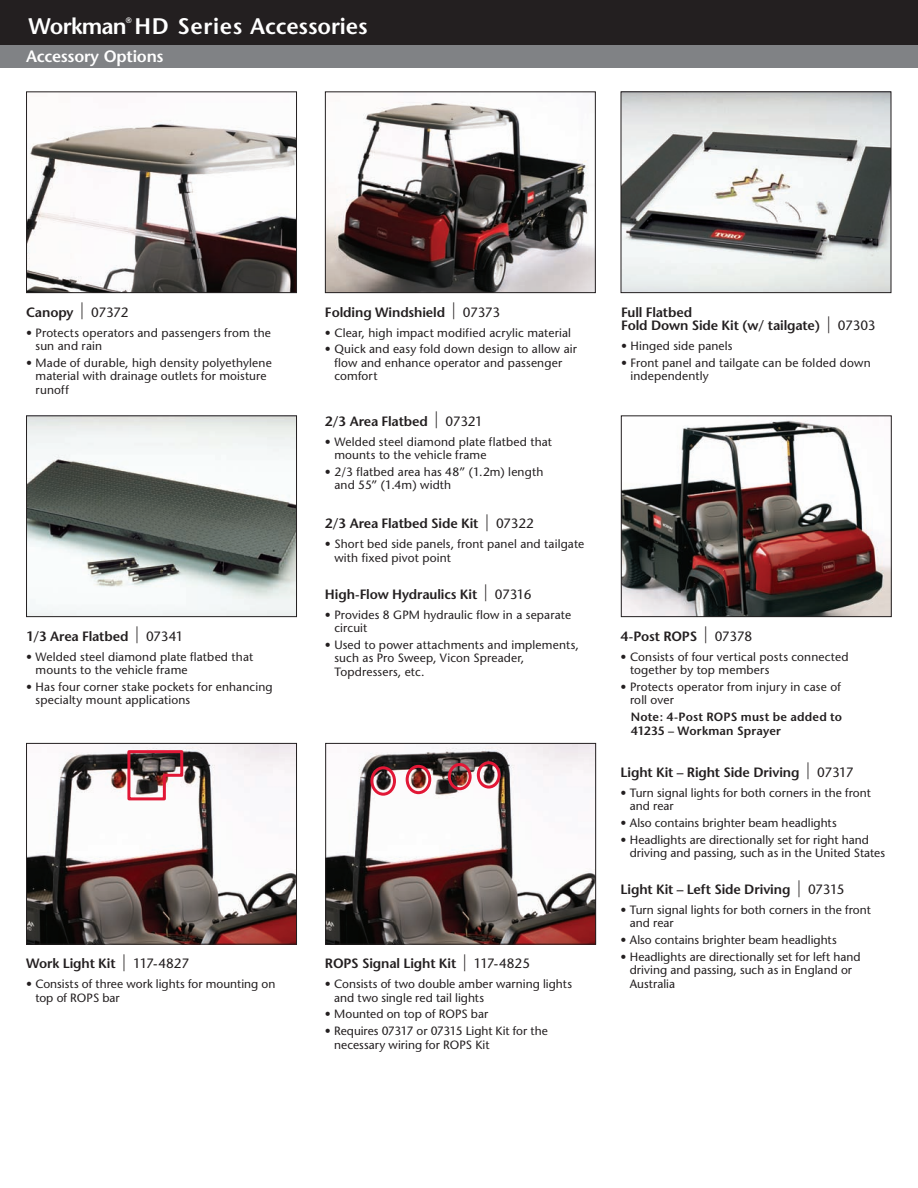
<style>
.page{position:relative;width:918px;height:1188px;background:#fff}
.page>*{position:absolute;margin:0;border:0;box-sizing:border-box;transform-origin:0 0}
.t1{font:600 22.5px "Stone Sans";letter-spacing:-.005em;color:#fff}
.t2{font:600 16.5px "Stone Sans";letter-spacing:-.015em;color:#fff}
.t3{font:600 13.5px/13.5px "Stone Sans";letter-spacing:-.01em;color:#231f20}
.t4{font:12px/13.5px "Stone Sans";letter-spacing:.01em;color:#231f20}
.t5{font:600 12px/13.5px "Stone Sans";letter-spacing:.015em;color:#231f20}
.t6{font:600 7.8px "Stone Sans";color:#fff}
.s1{font-size:16.8px}
.s2{font-weight:400}
</style>
<div class="page">
<div style="left:0;top:45px;width:918px;height:23px;background:#808285"></div>
<img style="left:28px;top:120px;width:267px;height:171px">
<div style="left:26px;top:91px;width:271px;height:202px;border:1px solid #231f20"></div>
<img style="left:28px;top:417px;width:267px;height:198px">
<div style="left:26px;top:415px;width:271px;height:202px;border:1px solid #231f20"></div>
<img style="left:327px;top:102px;width:267px;height:189px">
<div style="left:325px;top:91px;width:271px;height:202px;border:1px solid #231f20"></div>
<img style="left:623px;top:93px;width:266px;height:198px">
<div style="left:621px;top:91px;width:270px;height:202px;border:1px solid #231f20"></div>
<div style="left:0;top:0;width:918px;height:45px;background:#231f20"></div>
<img style="left:623px;top:420px;width:267px;height:195px">
<div style="left:621px;top:415px;width:271px;height:202px;border:1px solid #231f20"></div>
<img style="left:28px;top:745px;width:267px;height:198px">
<div style="left:26px;top:743px;width:271px;height:202px;border:1px solid #231f20"></div>
<svg style="left:126px;top:749px;width:59px;height:53px"></svg>
<img style="left:327px;top:745px;width:267px;height:198px">
<div style="left:325px;top:743px;width:271px;height:202px;border:1px solid #231f20"></div>
<div style="left:370px;top:766px;width:26px;height:30px;border:3px solid #e21736;border-radius:50%"></div>
<div style="left:406px;top:765px;width:25px;height:29px;border:3px solid #e21736;border-radius:50%"></div>
<div style="left:448px;top:763px;width:24px;height:27px;border:3px solid #e21736;border-radius:50%"></div>
<div style="left:477px;top:761px;width:24px;height:28px;border:3px solid #e21736;border-radius:50%"></div>
<p class="t6" style="left:126px;top:15px;width:7px">®</p>
<h1 class="t1" style="left:28px;top:13px;width:341px">Workman HD Series Accessories</h1>
<h2 class="t2" style="left:26px;top:47px;width:139px">Accessory Options</h2>
<p class="t3" style="left:26px;top:305px;width:104px">Canopy <span class="s1">|</span> <span class="s2">07372</span></p>
<p class="t4" style="left:36px;top:326px;width:237px;text-indent:-9px">• Protects operators and passengers from the sun and rain</p>
<p class="t4" style="left:36px;top:356px;width:238px;text-indent:-9px">• Made of durable, high density polyethylene material with drainage outlets for moisture runoff</p>
<p class="t3" style="left:26px;top:629px;width:159px">1/3 Area Flatbed <span class="s1">|</span> <span class="s2">07341</span></p>
<p class="t4" style="left:36px;top:650px;width:219px;text-indent:-9px">• Welded steel diamond plate flatbed that mounts to the vehicle frame</p>
<p class="t4" style="left:36px;top:680px;width:239px;text-indent:-9px">• Has four corner stake pockets for enhancing specialty mount applications</p>
<p class="t3" style="left:26px;top:957px;width:165px">Work Light Kit <span class="s1">|</span> <span class="s2">117-4827</span></p>
<p class="t4" style="left:35px;top:977px;width:242px;text-indent:-9px">• Consists of three work lights for mounting on top of ROPS bar</p>
<p class="t3" style="left:325px;top:305px;width:177px">Folding Windshield <span class="s1">|</span> <span class="s2">07373</span></p>
<p class="t4" style="left:325px;top:326px;width:248px">• Clear, high impact modified acrylic material</p>
<p class="t4" style="left:334px;top:342px;width:244px;text-indent:-9px">• Quick and easy fold down design to allow air flow and enhance operator and passenger comfort</p>
<p class="t3" style="left:325px;top:414px;width:160px">2/3 Area Flatbed <span class="s1">|</span> <span class="s2">07321</span></p>
<p class="t4" style="left:334px;top:435px;width:219px;text-indent:-9px">• Welded steel diamond plate flatbed that mounts to the vehicle frame</p>
<p class="t4" style="left:334px;top:465px;width:210px;text-indent:-9px">• 2/3 flatbed area has 48” (1.2m) length and 55” (1.4m) width</p>
<p class="t3" style="left:325px;top:517px;width:211px">2/3 Area Flatbed Side Kit <span class="s1">|</span> <span class="s2">07322</span></p>
<p class="t4" style="left:334px;top:537px;width:251px;text-indent:-9px">• Short bed side panels, front panel and tailgate with fixed pivot point</p>
<p class="t3" style="left:325px;top:587px;width:208px">High-Flow Hydraulics Kit <span class="s1">|</span> <span class="s2">07316</span></p>
<p class="t4" style="left:334px;top:608px;width:238px;text-indent:-9px">• Provides 8 GPM hydraulic flow in a separate circuit</p>
<p class="t4" style="left:334px;top:638px;width:246px;text-indent:-9px">• Used to power attachments and implements, such as Pro Sweep, Vicon Spreader,<br>Topdressers, etc.</p>
<p class="t3" style="left:325px;top:957px;width:207px">ROPS Signal Light Kit <span class="s1">|</span> <span class="s2">117-4825</span></p>
<p class="t4" style="left:334px;top:977px;width:239px;text-indent:-9px">• Consists of two double amber warning lights and two single red tail lights</p>
<p class="t4" style="left:325px;top:1008px;width:165px">• Mounted on top of ROPS bar</p>
<p class="t4" style="left:334px;top:1024px;width:215px;text-indent:-9px">• Requires 07317 or 07315 Light Kit for the necessary wiring for ROPS Kit</p>
<p class="t3" style="left:621px;top:305px;width:256px">Full Flatbed<br>Fold Down Side Kit (w/ tailgate) <span class="s1">|</span> <span class="s2">07303</span></p>
<p class="t4" style="left:621px;top:339px;width:113px">• Hinged side panels</p>
<p class="t4" style="left:630px;top:356px;width:242px;text-indent:-9px">• Front panel and tailgate can be folded down independently</p>
<p class="t3" style="left:621px;top:629px;width:133px">4-Post ROPS <span class="s1">|</span> <span class="s2">07378</span></p>
<p class="t4" style="left:630px;top:650px;width:220px;text-indent:-9px">• Consists of four vertical posts connected together by top members</p>
<p class="t4" style="left:630px;top:680px;width:212px;text-indent:-9px">• Protects operator from injury in case of roll over</p>
<p class="t5" style="left:631px;top:710px;width:213px">Note: 4-Post ROPS must be added to<br>41235 – Workman Sprayer</p>
<p class="t3" style="left:621px;top:765px;width:234px">Light Kit – Right Side Driving <span class="s1">|</span> <span class="s2">07317</span></p>
<p class="t4" style="left:630px;top:786px;width:242px;text-indent:-9px">• Turn signal lights for both corners in the front and rear</p>
<p class="t4" style="left:621px;top:816px;width:218px">• Also contains brighter beam headlights</p>
<p class="t4" style="left:630px;top:833px;width:257px;text-indent:-9px">• Headlights are directionally set for right hand driving and passing, such as in the United States</p>
<p class="t3" style="left:621px;top:883px;width:226px">Light Kit – Left Side Driving <span class="s1">|</span> <span class="s2">07315</span></p>
<p class="t4" style="left:630px;top:903px;width:242px;text-indent:-9px">• Turn signal lights for both corners in the front and rear</p>
<p class="t4" style="left:621px;top:933px;width:218px">• Also contains brighter beam headlights</p>
<p class="t4" style="left:630px;top:950px;width:232px;text-indent:-9px">• Headlights are directionally set for left hand driving and passing, such as in England or<br>Australia</p>
</div>
